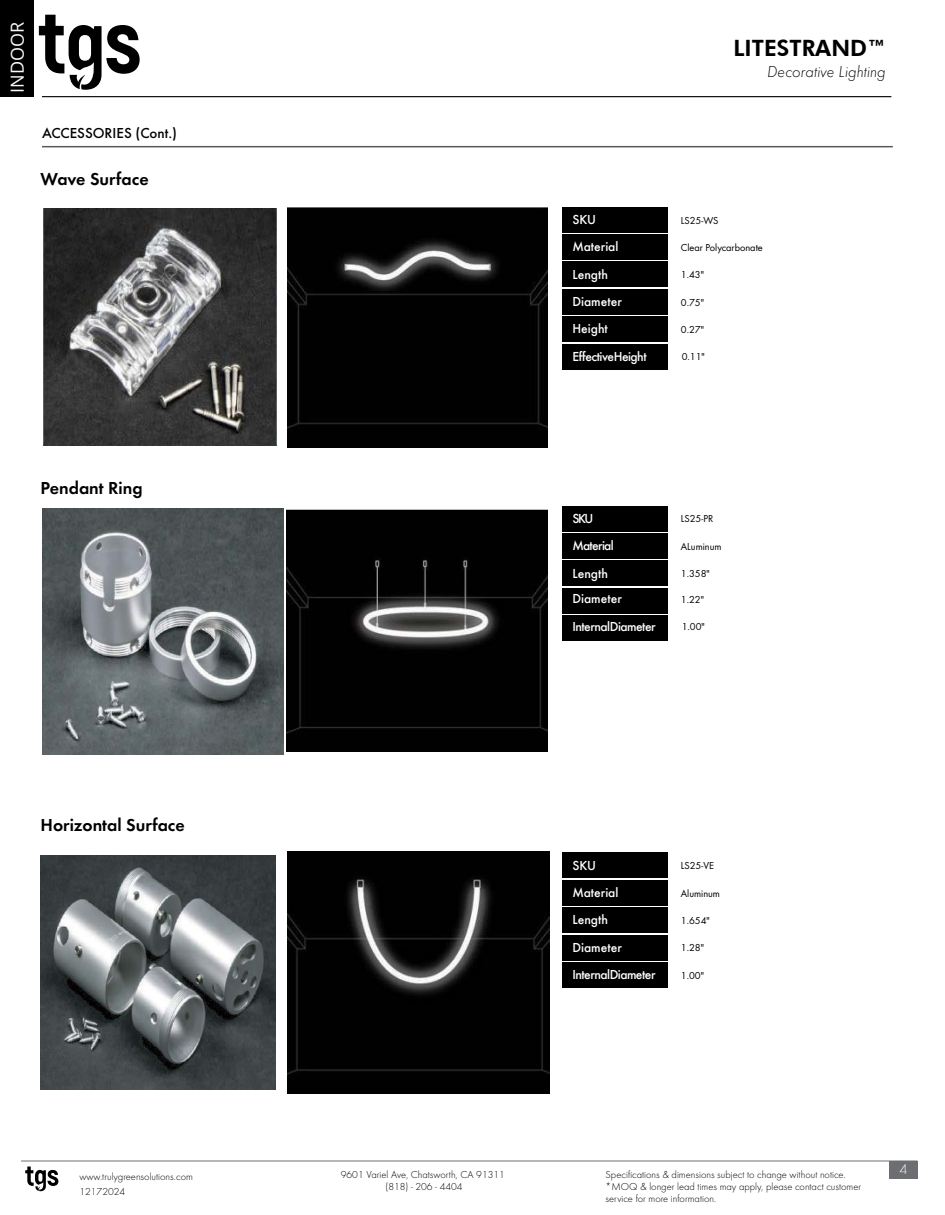
<style>
.page{position:relative;width:945px;height:1215px;background:#fff}
.page>*{position:absolute;margin:0;border:0;box-sizing:border-box;transform-origin:0 0}
.t1{font:800 22.5px "Futura BT";color:#000}
.t2{font:18px "Futura Dem";color:#000}
.t3{font:18px "Open Sans";color:#f8f8f9}
.t4{font:italic 300 16.5px "Futura";color:#000}
.t5{font:500 15px "Futura";color:#000}
.t6{font:300 15px "Futura Round";color:#f6f6f6}
.t7{font:500 12px "Futura";letter-spacing:-.01em;color:#fff}
.t8{font:500 12px "Futura";letter-spacing:-.045em;color:#fff}
.t9{font:500 12px "Futura";letter-spacing:-.04em;color:#fff}
.t10{font:500 12px "Futura";letter-spacing:-.065em;color:#fff}
.t11{font:300 10.5px/12px "Futura";color:#000}
.t12{font:10.5px "Futura Boo";color:#000}
</style>
<div class="page">
<svg style="left:25px;top:1167px;width:33px;height:24px"></svg>
<div style="left:889px;top:1161px;width:28px;height:18px;background:#6d6e71"></div>
<hr style="left:21px;top:1161px;width:896px;height:1px;background:#6d6e71">
<div style="left:0;top:0;width:34px;height:96px;background:#000"></div>
<hr style="left:42px;top:96px;width:849px;height:1px;background:#000">
<svg style="left:39px;top:15px;width:101px;height:75px"></svg>
<hr style="left:42px;top:146px;width:851px;height:1px;background:#58595b">
<div style="left:562px;top:207px;width:106px;height:25px;background:#000"></div>
<div style="left:562px;top:506px;width:106px;height:25px;background:#000"></div>
<div style="left:562px;top:317px;width:106px;height:25px;background:#000"></div>
<div style="left:562px;top:615px;width:106px;height:26px;background:#000"></div>
<div style="left:562px;top:234px;width:106px;height:26px;background:#000"></div>
<div style="left:562px;top:533px;width:106px;height:26px;background:#000"></div>
<div style="left:562px;top:344px;width:106px;height:25px;background:#000"></div>
<div style="left:562px;top:262px;width:106px;height:25px;background:#000"></div>
<div style="left:562px;top:561px;width:106px;height:25px;background:#000"></div>
<div style="left:562px;top:289px;width:106px;height:26px;background:#000"></div>
<div style="left:562px;top:588px;width:106px;height:25px;background:#000"></div>
<img style="left:44px;top:208px;width:233px;height:238px">
<img style="left:288px;top:207px;width:260px;height:241px">
<img style="left:42px;top:508px;width:241px;height:247px">
<img style="left:287px;top:510px;width:260px;height:242px">
<img style="left:41px;top:855px;width:235px;height:235px">
<img style="left:288px;top:851px;width:261px;height:243px">
<div style="left:562px;top:853px;width:106px;height:25px;background:#000"></div>
<div style="left:562px;top:962px;width:106px;height:26px;background:#000"></div>
<div style="left:562px;top:880px;width:106px;height:25px;background:#000"></div>
<div style="left:562px;top:907px;width:106px;height:26px;background:#000"></div>
<div style="left:562px;top:935px;width:106px;height:25px;background:#000"></div>
<h2 class="t3" style="left:5px;top:93px;width:72px;rotate:-90deg">INDOOR</h2>
<h3 class="t5" style="left:42px;top:122px;width:137px">ACCESSORIES (Cont.)</h3>
<h2 class="t2" style="left:40px;top:166px;width:110px">Wave Surface</h2>
<h2 class="t2" style="left:40px;top:475px;width:104px">Pendant Ring</h2>
<h1 class="t1" style="left:734px;top:34px;width:154px">LITESTRAND™</h1>
<h3 class="t4" style="left:767px;top:61px;width:120px">Decorative Lighting</h3>
<p class="t7" style="left:572px;top:211px;width:25px">SKU</p>
<p class="t12" style="left:681px;top:213px;width:39px">LS25-WS</p>
<p class="t7" style="left:572px;top:239px;width:47px">Material</p>
<p class="t12" style="left:681px;top:240px;width:83px">Clear Polycarbonate</p>
<p class="t7" style="left:572px;top:266px;width:37px">Length</p>
<p class="t12" style="left:681px;top:268px;width:25px">1.43"</p>
<p class="t7" style="left:572px;top:293px;width:51px">Diameter</p>
<p class="t12" style="left:681px;top:295px;width:25px">0.75"</p>
<p class="t7" style="left:572px;top:321px;width:37px">Height</p>
<p class="t12" style="left:681px;top:322px;width:25px">0.27"</p>
<p class="t9" style="left:572px;top:348px;width:76px">Effective Height</p>
<p class="t12" style="left:682px;top:350px;width:25px">0.11"</p>
<p class="t7" style="left:572px;top:510px;width:23px">SKU</p>
<p class="t12" style="left:681px;top:512px;width:34px">LS25-PR</p>
<p class="t10" style="left:572px;top:537px;width:43px">Material</p>
<p class="t12" style="left:681px;top:539px;width:42px">ALuminum</p>
<p class="t7" style="left:572px;top:565px;width:37px">Length</p>
<p class="t12" style="left:681px;top:566px;width:30px">1.358"</p>
<p class="t7" style="left:572px;top:590px;width:51px">Diameter</p>
<p class="t12" style="left:681px;top:592px;width:25px">1.22"</p>
<p class="t8" style="left:572px;top:618px;width:85px">Internal Diameter</p>
<p class="t12" style="left:682px;top:619px;width:25px">1.00"</p>
<h2 class="t2" style="left:40px;top:812px;width:146px">Horizontal Surface</h2>
<p class="t7" style="left:572px;top:857px;width:25px">SKU</p>
<p class="t12" style="left:681px;top:858px;width:35px">LS25-VE</p>
<p class="t7" style="left:572px;top:884px;width:47px">Material</p>
<p class="t7" style="left:572px;top:912px;width:37px">Length</p>
<p class="t7" style="left:572px;top:939px;width:51px">Diameter</p>
<p class="t12" style="left:681px;top:886px;width:41px">Aluminum</p>
<p class="t12" style="left:681px;top:913px;width:30px">1.654"</p>
<p class="t12" style="left:681px;top:941px;width:25px">1.28"</p>
<p class="t8" style="left:572px;top:966px;width:85px">Internal Diameter</p>
<p class="t12" style="left:681px;top:968px;width:25px">1.00"</p>
<p class="t11" style="left:79px;top:1170px;width:115px">www.trulygreensolutions.com</p>
<p class="t11" style="left:341px;top:1168px;width:166px">9601 Variel Ave, Chatsworth, CA 91311</p>
<p class="t11" style="left:606px;top:1168px;width:242px">Specifications &amp; dimensions subject to change without notice.</p>
<p class="t11" style="left:386px;top:1181px;width:79px">(818) - 206 - 4404</p>
<p class="t11" style="left:606px;top:1181px;width:257px">*MOQ &amp; longer lead times may apply, please contact customer service for more information.</p>
<p class="t11" style="left:79px;top:1185px;width:47px">12172024</p>
<h3 class="t6" style="left:900px;top:1159px;width:10px">4</h3>
</div>
